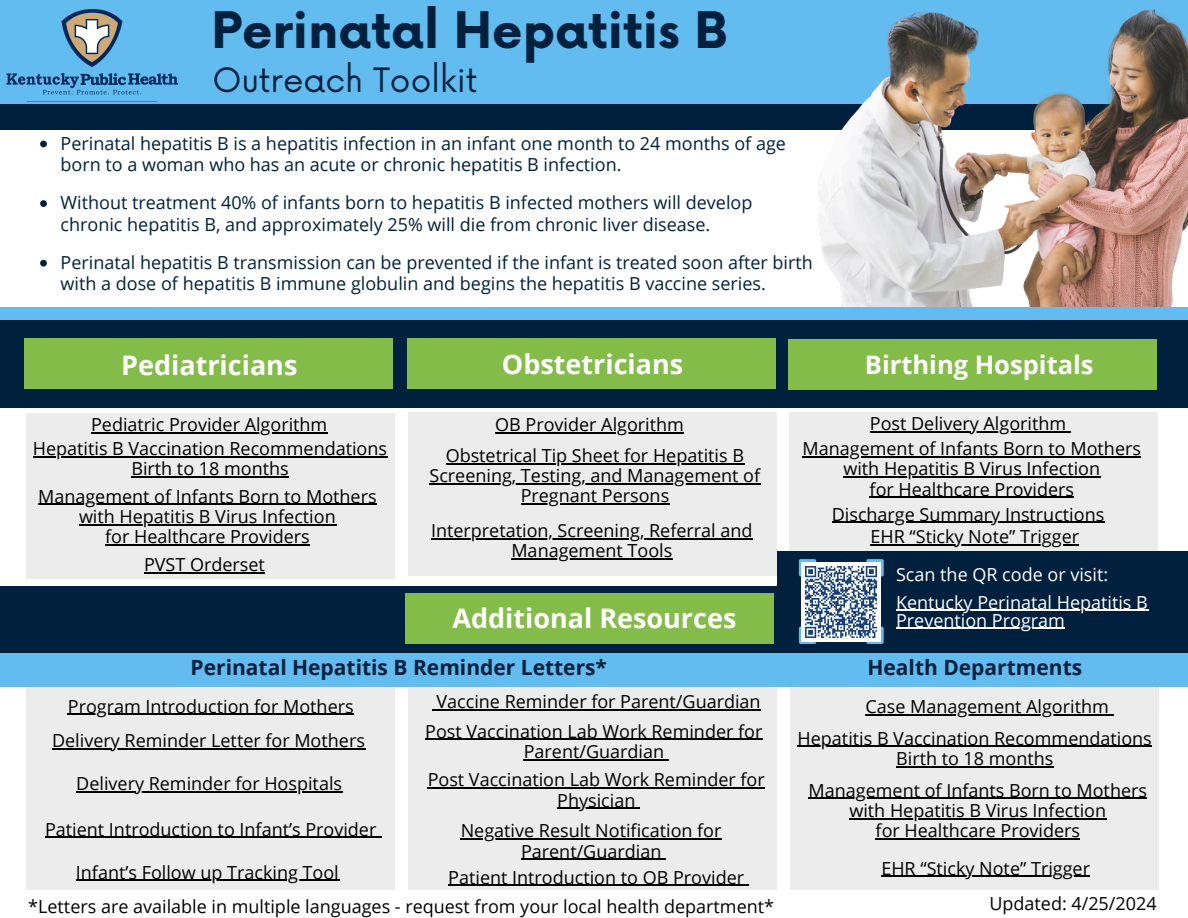
<style>
.page{position:relative;width:1188px;height:918px;background:#fff}
.page>*{position:absolute;margin:0;border:0;box-sizing:border-box;transform-origin:0 0}
.t1{font:700 49.05px "Now";color:#01203d}
.t2{font:32.7px "Now";color:#01203d}
.t3{font:700 27px "Open Sans";color:#fff}
.t4{font:700 25.5px "Open Sans";color:#fff}
.t5{font:700 21px "Open Sans";color:#01203d}
.t6{font:18px/20.2px "Open Sans";color:#000;text-align:center}
.t7{font:18px/21.3px "Open Sans";color:#01203d}
.t8{font:18px "Open Sans";color:#fff}
</style>
<div class="page">
<div style="left:0;top:18px;width:1188px;height:111px;background:#01203d"></div>
<div style="left:0;top:0;width:1188px;height:104px;background:#62bcf0"></div>
<div style="left:0;top:625px;width:1188px;height:62px;background:#62bcf0"></div>
<div style="left:0;top:586px;width:1188px;height:67px;background:#01203d"></div>
<div style="left:0;top:307px;width:1188px;height:94px;background:#62bcf0"></div>
<div style="left:0;top:320px;width:1188px;height:88px;background:#01203d"></div>
<div style="left:27px;top:413px;width:368px;height:165px;background:#ececec"></div>
<div style="left:408px;top:413px;width:368px;height:163px;background:#ececec"></div>
<div style="left:789px;top:413px;width:368px;height:162px;background:#ececec"></div>
<div style="left:408px;top:687px;width:368px;height:203px;background:#ececec"></div>
<div style="left:26px;top:687px;width:368px;height:203px;background:#ececec"></div>
<div style="left:791px;top:687px;width:368px;height:203px;background:#ececec"></div>
<img style="left:765px;top:9px;width:423px;height:298px">
<img style="left:7px;top:9px;width:171px;height:86px">
<div style="left:789px;top:339px;width:368px;height:51px;background:#84bc49"></div>
<div style="left:406px;top:593px;width:368px;height:51px;background:#84bc49"></div>
<div style="left:25px;top:338px;width:368px;height:51px;background:#84bc49"></div>
<div style="left:407px;top:338px;width:368px;height:51px;background:#84bc49"></div>
<div style="left:777px;top:552px;width:411px;height:101px;background:#01203d"></div>
<svg style="left:866px;top:559px;width:17px;height:17px"></svg>
<svg style="left:799px;top:559px;width:17px;height:17px"></svg>
<svg style="left:799px;top:627px;width:17px;height:17px"></svg>
<svg style="left:866px;top:627px;width:17px;height:17px"></svg>
<img style="left:802px;top:562px;width:79px;height:79px">
<hr style="left:896px;top:610px;width:252px;height:1px;background:#fff">
<hr style="left:896px;top:628px;width:169px;height:1px;background:#fff">
<hr style="left:45px;top:837px;width:332px;height:1px;background:#000">
<hr style="left:76px;top:880px;width:263px;height:1px;background:#000">
<hr style="left:461px;top:838px;width:261px;height:2px;background:#000">
<hr style="left:521px;top:859px;width:141px;height:1px;background:#000">
<svg style="left:40px;top:141px;width:7px;height:6px"></svg>
<svg style="left:40px;top:200px;width:7px;height:7px"></svg>
<svg style="left:40px;top:260px;width:7px;height:7px"></svg>
<hr style="left:91px;top:432px;width:237px;height:1px;background:#000">
<hr style="left:495px;top:432px;width:189px;height:1px;background:#000">
<hr style="left:446px;top:463px;width:298px;height:1px;background:#000">
<hr style="left:429px;top:483px;width:332px;height:1px;background:#000">
<hr style="left:521px;top:503px;width:148px;height:2px;background:#000">
<hr style="left:865px;top:714px;width:244px;height:1px;background:#000">
<hr style="left:68px;top:714px;width:286px;height:1px;background:#000">
<hr style="left:52px;top:748px;width:313px;height:1px;background:#000">
<hr style="left:76px;top:791px;width:266px;height:1px;background:#000">
<hr style="left:431px;top:538px;width:322px;height:1px;background:#000">
<hr style="left:511px;top:558px;width:161px;height:1px;background:#000">
<hr style="left:798px;top:746px;width:354px;height:1px;background:#000">
<hr style="left:896px;top:766px;width:158px;height:1px;background:#000">
<hr style="left:437px;top:709px;width:324px;height:1px;background:#000">
<hr style="left:425px;top:739px;width:338px;height:1px;background:#000">
<hr style="left:524px;top:759px;width:140px;height:1px;background:#000">
<hr style="left:870px;top:431px;width:196px;height:1px;background:#000">
<hr style="left:809px;top:798px;width:338px;height:1px;background:#000">
<hr style="left:849px;top:818px;width:258px;height:1px;background:#000">
<hr style="left:876px;top:838px;width:204px;height:1px;background:#000">
<hr style="left:33px;top:456px;width:354px;height:1px;background:#000">
<hr style="left:131px;top:476px;width:158px;height:2px;background:#000">
<hr style="left:803px;top:456px;width:338px;height:1px;background:#000">
<hr style="left:843px;top:476px;width:257px;height:2px;background:#000">
<hr style="left:870px;top:497px;width:204px;height:1px;background:#000">
<hr style="left:38px;top:504px;width:339px;height:1px;background:#000">
<hr style="left:79px;top:524px;width:257px;height:1px;background:#000">
<hr style="left:105px;top:544px;width:205px;height:1px;background:#000">
<hr style="left:428px;top:788px;width:337px;height:1px;background:#000">
<hr style="left:557px;top:808px;width:79px;height:1px;background:#000">
<hr style="left:448px;top:885px;width:296px;height:1px;background:#000">
<hr style="left:144px;top:572px;width:121px;height:2px;background:#000">
<hr style="left:832px;top:522px;width:273px;height:1px;background:#000">
<hr style="left:870px;top:544px;width:209px;height:1px;background:#000">
<hr style="left:881px;top:876px;width:209px;height:1px;background:#000">
<p class="t1" style="left:212px;top:4px;width:517px">Perinatal Hepatitis B</p>
<p class="t2" style="left:212px;top:62px;width:267px">Outreach Toolkit</p>
<p class="t7" style="left:61px;top:132px;width:727px">Perinatal hepatitis B is a hepatitis infection in an infant one month to 24 months of age born to a woman who has an acute or chronic hepatitis B infection.</p>
<p class="t7" style="left:61px;top:192px;width:693px">Without treatment 40% of infants born to hepatitis B infected mothers will develop chronic hepatitis B, and approximately 25% will die from chronic liver disease.</p>
<p class="t7" style="left:61px;top:251px;width:754px">Perinatal hepatitis B transmission can be prevented if the infant is treated soon after birth with a dose of hepatitis B immune globulin and begins the hepatitis B vaccine series.</p>
<h3 class="t3" style="left:121px;top:346px;width:178px">Pediatricians</h3>
<h3 class="t3" style="left:502px;top:345px;width:183px">Obstetricians</h3>
<p class="t4" style="left:865px;top:347px;width:230px">Birthing Hospitals</p>
<p class="t6" style="left:91px;top:414px;width:238px">Pediatric Provider Algorithm</p>
<p class="t6" style="left:495px;top:414px;width:190px">OB Provider Algorithm</p>
<p class="t6" style="left:446px;top:445px;width:300px">Obstetrical Tip Sheet for Hepatitis B</p>
<p class="t6" style="left:429px;top:465px;width:332px">Screening, Testing, and Management of</p>
<p class="t6" style="left:521px;top:485px;width:150px">Pregnant Persons</p>
<p class="t6" style="left:33px;top:438px;width:356px">Hepatitis B Vaccination Recommendations</p>
<p class="t6" style="left:131px;top:458px;width:159px">Birth to 18 months</p>
<p class="t6" style="left:38px;top:486px;width:340px">Management of Infants Born to Mothers</p>
<p class="t6" style="left:79px;top:506px;width:258px">with Hepatitis B Virus Infection for Healthcare Providers</p>
<h4 class="t6" style="left:431px;top:520px;width:323px">Interpretation, Screening, Referral and</h4>
<p class="t6" style="left:511px;top:540px;width:162px">Management Tools</p>
<p class="t6" style="left:144px;top:554px;width:122px">PVST Orderset</p>
<p class="t3" style="left:452px;top:600px;width:286px">Additional Resources</p>
<p class="t6" style="left:870px;top:413px;width:198px">Post Delivery Algorithm</p>
<p class="t6" style="left:803px;top:438px;width:340px">Management of Infants Born to Mothers</p>
<p class="t6" style="left:843px;top:458px;width:258px">with Hepatitis B Virus Infection</p>
<p class="t6" style="left:870px;top:478px;width:206px">for Healthcare Providers</p>
<p class="t6" style="left:832px;top:503px;width:274px">Discharge Summary Instructions</p>
<p class="t6" style="left:870px;top:526px;width:210px">EHR “Sticky Note” Trigger</p>
<p class="t8" style="left:896px;top:562px;width:214px">Scan the QR code or visit:</p>
<p class="t8" style="left:896px;top:590px;width:253px">Kentucky Perinatal Hepatitis B</p>
<p class="t8" style="left:896px;top:608px;width:170px">Prevention Program</p>
<p class="t5" style="left:191px;top:653px;width:418px">Perinatal Hepatitis B Reminder Letters*</p>
<p class="t5" style="left:867px;top:653px;width:216px">Health Departments</p>
<p class="t6" style="left:68px;top:695px;width:287px">Program Introduction for Mothers</p>
<h3 class="t6" style="left:52px;top:730px;width:314px">Delivery Reminder Letter for Mothers</h3>
<h4 class="t6" style="left:76px;top:773px;width:267px">Delivery Reminder for Hospitals</h4>
<p class="t6" style="left:437px;top:691px;width:326px">Vaccine Reminder for Parent/Guardian</p>
<p class="t6" style="left:425px;top:721px;width:339px">Post Vaccination Lab Work Reminder for<br>Parent/Guardian</p>
<p class="t6" style="left:865px;top:696px;width:245px">Case Management Algorithm</p>
<p class="t6" style="left:418px;top:726px;width:359px">Notice of Incomplete Health Requirements</p>
<p class="t6" style="left:798px;top:728px;width:356px">Hepatitis B Vaccination Recommendations</p>
<p class="t6" style="left:896px;top:748px;width:159px">Birth to 18 months</p>
<p class="t6" style="left:428px;top:769px;width:339px">Post Vaccination Lab Work Reminder for</p>
<p class="t6" style="left:557px;top:790px;width:80px">Physician</p>
<p class="t6" style="left:809px;top:780px;width:340px">Management of Infants Born to Mothers</p>
<p class="t6" style="left:849px;top:800px;width:258px">with Hepatitis B Virus Infection for Healthcare Providers</p>
<p class="t6" style="left:45px;top:818px;width:333px">Patient Introduction to Infant’s Provider</p>
<p class="t6" style="left:76px;top:861px;width:264px">Infant’s Follow up Tracking Tool</p>
<p class="t6" style="left:461px;top:820px;width:262px">Negative Result Notification for<br>Parent/Guardian</p>
<p class="t6" style="left:881px;top:858px;width:210px">EHR “Sticky Note” Trigger</p>
<p class="t6" style="left:448px;top:867px;width:297px">Patient Introduction to OB Provider</p>
<p class="t6" style="left:28px;top:896px;width:747px">*Letters are available in multiple languages - request from your local health department*</p>
<p class="t6" style="left:989px;top:893px;width:169px">Updated: 4/25/2024</p>
</div>
